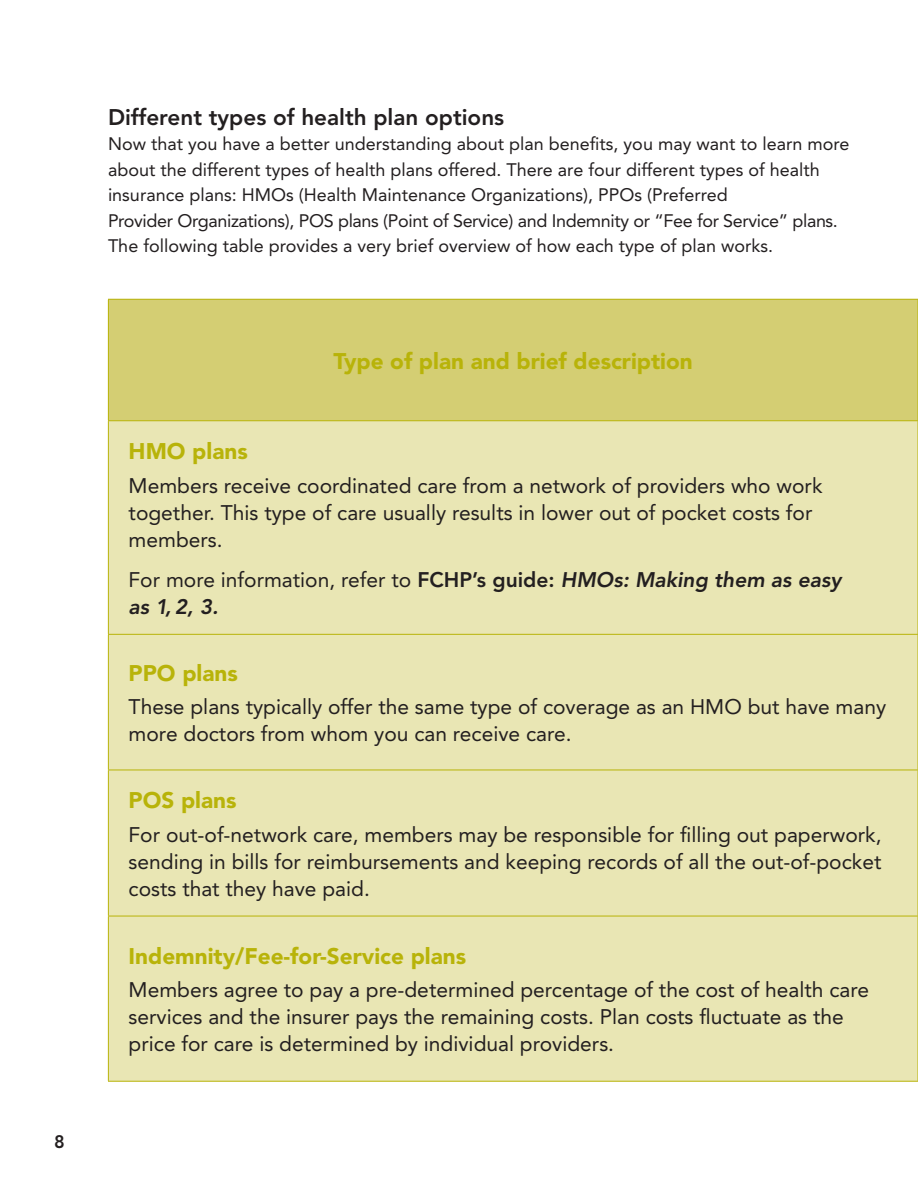
<style>
.page{position:relative;width:918px;height:1188px;background:#fff}
.page>*{position:absolute;margin:0;border:0;box-sizing:border-box;transform-origin:0 0}
.t1{font:900 22.5px "Avenir";color:#b8b309}
.t2{font:800 22.5px "Avenir";color:#231f20}
.t3{font:21px/27px "Avenir";color:#231f20}
.t4{font:italic 800 21px/27px "Avenir";color:#231f20}
.t5{font:18px/25.5px "Avenir";color:#231f20}
.t6{font:800 18px "Avenir";color:#231f20}
.s1{font-weight:400;font-style:normal}
.s2{font-style:normal}
</style>
<div class="page">
<div style="left:108px;top:299px;width:810px;height:122px;background:#d4ce73"></div>
<div style="left:109px;top:421px;width:808px;height:660px;background:#e9e6b4"></div>
<hr style="left:108px;top:299px;width:810px;height:1px;background:#b8b309">
<hr style="left:108px;top:300px;width:1px;height:120px;background:#b8b309">
<hr style="left:917px;top:300px;width:1px;height:120px;background:#b8b309">
<hr style="left:108px;top:420px;width:810px;height:1px;background:#b8b309">
<hr style="left:108px;top:421px;width:1px;height:213px;background:#b8b309">
<hr style="left:917px;top:421px;width:1px;height:213px;background:#b8b309">
<hr style="left:108px;top:634px;width:810px;height:1px;background:#b8b309">
<hr style="left:108px;top:635px;width:1px;height:135px;background:#b8b309">
<hr style="left:917px;top:635px;width:1px;height:135px;background:#b8b309">
<hr style="left:108px;top:770px;width:810px;height:1px;background:#b8b309">
<hr style="left:108px;top:770px;width:1px;height:146px;background:#b8b309">
<hr style="left:917px;top:770px;width:1px;height:146px;background:#b8b309">
<hr style="left:108px;top:916px;width:810px;height:1px;background:#b8b309">
<hr style="left:108px;top:916px;width:1px;height:165px;background:#b8b309">
<hr style="left:917px;top:916px;width:1px;height:165px;background:#b8b309">
<hr style="left:108px;top:1081px;width:810px;height:1px;background:#b8b309">
<p class="t6" style="left:54px;top:1131px;width:12px">8</p>
<p class="t2" style="left:108px;top:104px;width:398px">Different types of health plan options</p>
<p class="t5" style="left:108px;top:132px;width:743px">Now that you have a better understanding about plan benefits, you may want to learn more about the different types of health plans offered. There are four different types of health insurance plans: HMOs (Health Maintenance Organizations), PPOs (Preferred<br>Provider Organizations), POS plans (Point of Service) and Indemnity or “Fee for Service” plans.<br>The following table provides a very brief overview of how each type of plan works.</p>
<p class="t1" style="left:334px;top:347px;width:361px">Type of plan and brief description</p>
<p class="t1" style="left:129px;top:437px;width:121px">HMO plans</p>
<p class="t3" style="left:129px;top:472px;width:695px">Members receive coordinated care from a network of providers who work together. This type of care usually results in lower out of pocket costs for members.</p>
<p class="t4" style="left:129px;top:566px;width:714px"><span class="s1">For more information, refer to</span> <span class="s2">FCHP’s guide:</span> HMOs: Making them as easy as 1, 2, 3.</p>
<p class="t1" style="left:129px;top:659px;width:111px">PPO plans</p>
<p class="t3" style="left:129px;top:694px;width:759px">These plans typically offer the same type of coverage as an HMO but have many more doctors from whom you can receive care.</p>
<p class="t1" style="left:129px;top:787px;width:109px">POS plans</p>
<p class="t3" style="left:129px;top:821px;width:754px;text-align:justify">For out-of-network care, members may be responsible for filling out paperwork, sending in bills for reimbursements and keeping records of all the out-of-pocket costs that they have paid.</p>
<p class="t1" style="left:129px;top:942px;width:339px">Indemnity/Fee-for-Service plans</p>
<p class="t3" style="left:129px;top:977px;width:742px">Members agree to pay a pre-determined percentage of the cost of health care services and the insurer pays the remaining costs. Plan costs fluctuate as the price for care is determined by individual providers.</p>
</div>
